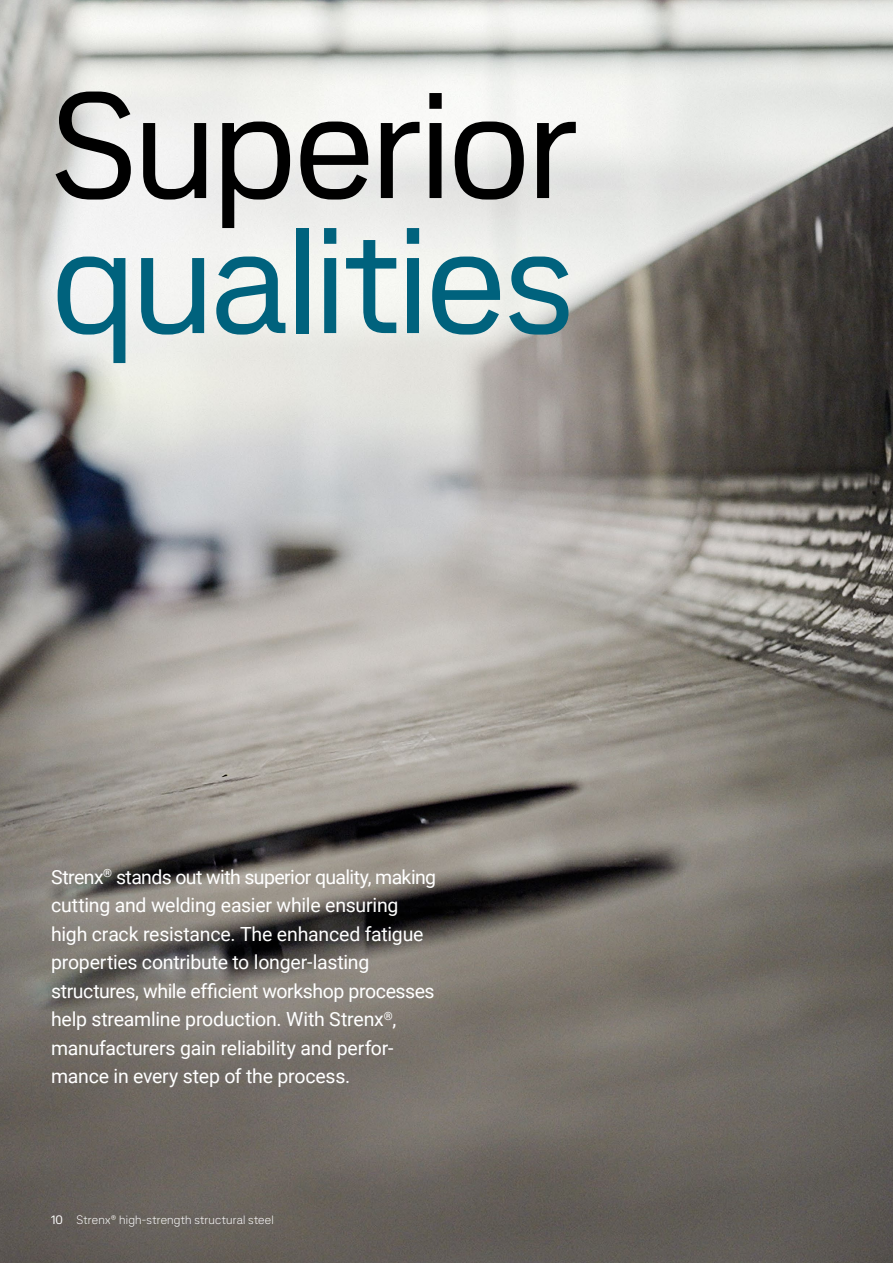
<style>
.page{position:relative;width:893px;height:1263px;background:#fff}
.page>*{position:absolute;margin:0;border:0;box-sizing:border-box;transform-origin:0 0}
.H0{font:150px/135px "SSAB Sans";letter-spacing:-.02em;color:#00627d}
.Ingress{font:19.5px/28.5px "Roboto";letter-spacing:-.015em;color:#fff}
.t1{font:300 12px "SSAB Sans";letter-spacing:.015em;color:#fff}
.t2{font:12px "SSAB Sans";color:#fff}
.s1{color:#000}
</style>
<div class="page">
<img style="left:0;top:0;width:893px;height:1263px">
<p class="H0" style="left:51px;top:79px;width:529px"><span class="s1">Superior </span>qualities</p>
<p class="Ingress" style="left:51px;top:862px;width:387px">Strenx<sup>®</sup> stands out with superior quality, making cutting and welding easier while ensuring high crack resistance. The enhanced fatigue properties contribute to longer-lasting structures, while efficient workshop processes help streamline production. With Strenx<sup>®</sup>, manufacturers gain reliability and perfor&shy;mance in every step of the process.</p>
<h6 class="t2" style="left:51px;top:1212px;width:14px">10</h6>
<h6 class="t1" style="left:77px;top:1212px;width:199px">Strenx® high-strength structural steel</h6>
</div>
